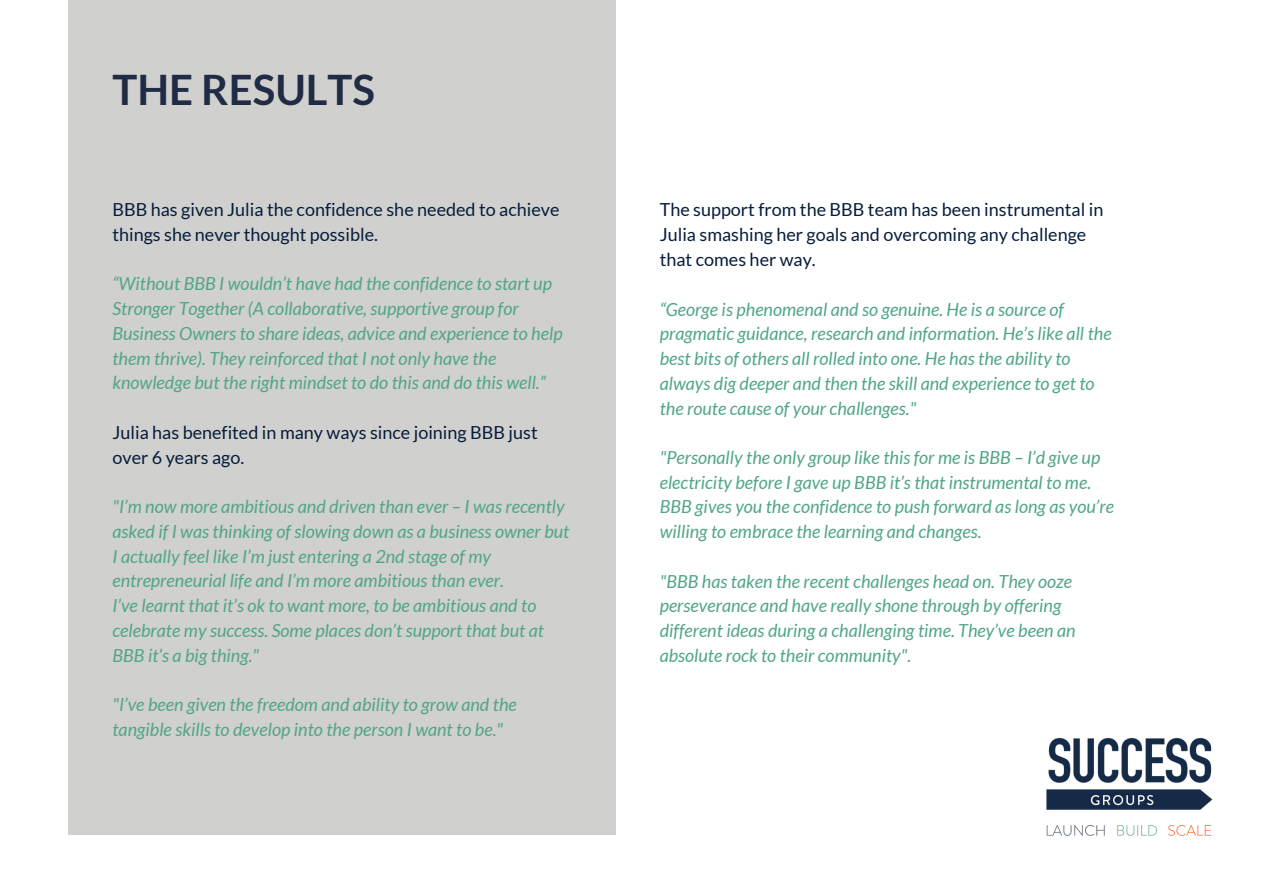
<style>
.page{position:relative;width:1263px;height:894px;background:#fff}
.page>*{position:absolute;margin:0;border:0;box-sizing:border-box;transform-origin:0 0}
.t1{font:700 42px "Lato";color:#202b45}
.t2{font:italic 18px/24.8px "Lato";color:#50a684}
.t3{font:18px/24.8px "Lato";color:#071d3b}
</style>
<div class="page">
<div style="left:68px;top:0;width:548px;height:833px;background:#d0d0ce"></div>
<img style="left:1046px;top:737px;width:167px;height:99px">
<p class="t1" style="left:112px;top:63px;width:264px">THE RESULTS</p>
<p class="t3" style="left:112px;top:196px;width:449px">BBB has given Julia the confidence she needed to achieve things she never thought possible.</p>
<p class="t2" style="left:112px;top:271px;width:452px">“Without BBB I wouldn’t have had the confidence to start up Stronger Together (A collaborative, supportive group for Business Owners to share ideas, advice and experience to help them thrive). They reinforced that I not only have the knowledge but the right mindset to do this and do this well.”</p>
<p class="t3" style="left:112px;top:419px;width:427px">Julia has benefited in many ways since joining BBB just over 6 years ago.</p>
<p class="t2" style="left:112px;top:493px;width:458px">"I’m now more ambitious and driven than ever – I was recently asked if I was thinking of slowing down as a business owner but I actually feel like I’m just entering a 2nd stage of my entrepreneurial life and I’m more ambitious than ever.</p>
<p class="t2" style="left:112px;top:592px;width:433px">I’ve learnt that it’s ok to want more, to be ambitious and to celebrate my success. Some places don’t support that but at<br>BBB it’s a big thing."</p>
<p class="t2" style="left:112px;top:691px;width:406px">"I’ve been given the freedom and ability to grow and the tangible skills to develop into the person I want to be."</p>
<p class="t3" style="left:660px;top:196px;width:445px">The support from the BBB team has been instrumental in<br>Julia smashing her goals and overcoming any challenge that comes her way.</p>
<p class="t2" style="left:660px;top:296px;width:453px">“George is phenomenal and so genuine. He is a source of pragmatic guidance, research and information. He’s like all the best bits of others all rolled into one. He has the ability to always dig deeper and then the skill and experience to get to the route cause of your challenges."</p>
<p class="t2" style="left:660px;top:444px;width:442px">"Personally the only group like this for me is BBB – I’d give up electricity before I gave up BBB it’s that instrumental to me.</p>
<p class="t2" style="left:660px;top:494px;width:456px">BBB gives you the confidence to push forward as long as you’re willing to embrace the learning and changes.</p>
<p class="t2" style="left:660px;top:568px;width:417px">"BBB has taken the recent challenges head on. They ooze perseverance and have really shone through by offering different ideas during a challenging time. They’ve been an absolute rock to their community".</p>
</div>
